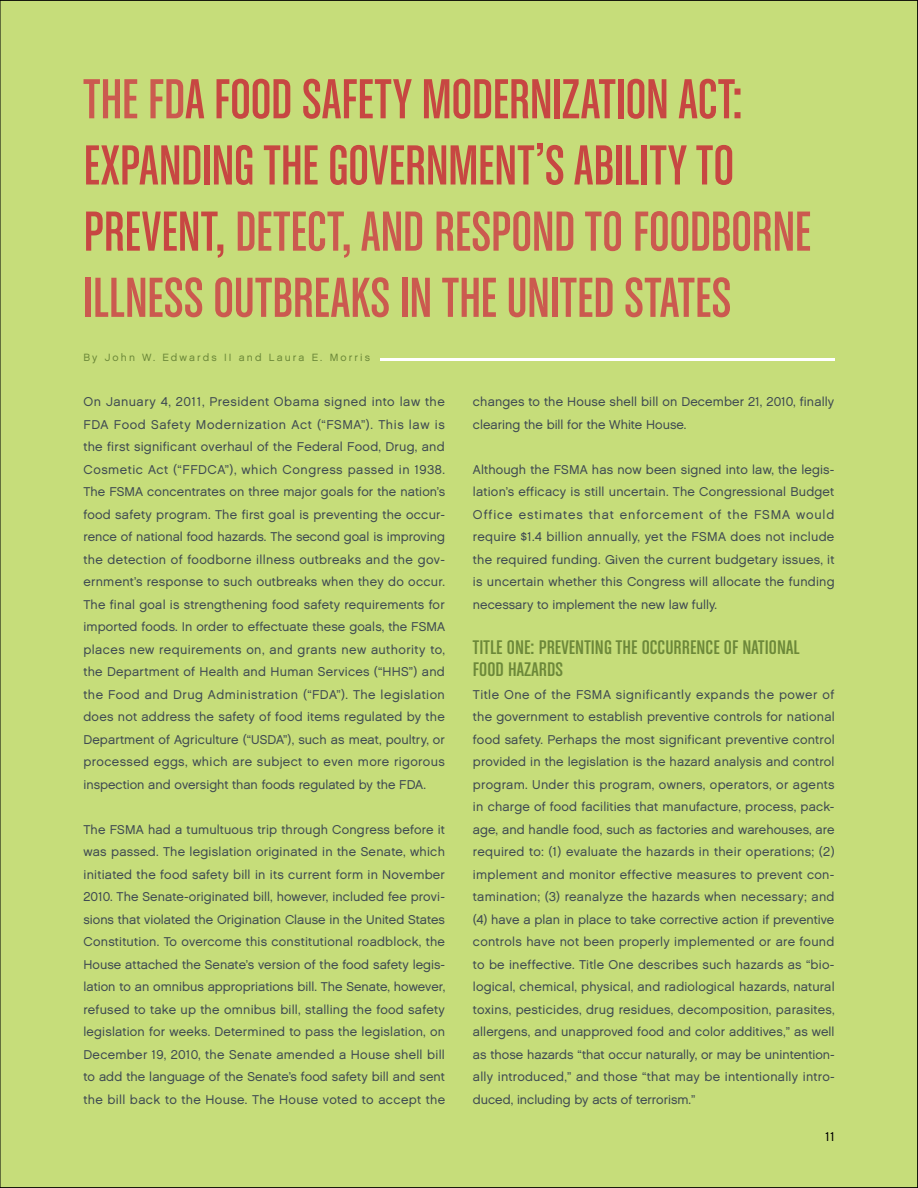
<style>
.page{position:relative;width:918px;height:1188px;background:#fff}
.page>*{position:absolute;margin:0;border:0;box-sizing:border-box;transform-origin:0 0}
.t1{font:60px/66.2px "Chalet Comprime Cologne Sixty";letter-spacing:.005em;color:#c74742}
.t2{font:60px "Chalet Comprime Cologne Sixty";letter-spacing:-.01em;color:#cb5a4f}
.t3{font:21px "Chalet Comprime Cologne Sixty";letter-spacing:.005em;color:#6c8839;scale:1.1 1}
.t4{font:12.75px/22.5px "Chalet London Nineteen Sixty";color:#3f4a52;text-align:justify}
.t5{font:12.75px "Chalet London Nineteen Sixty";color:#000}
.t6{font:10.5px "Chalet London Nineteen Sixty";letter-spacing:.2em;color:#6c8839}
.s1{color:#cb5a4f}
</style>
<div class="page">
<div style="left:1px;top:0;width:917px;height:1188px;background:#c6dd7a"></div>
<hr style="left:0;top:0;width:1px;height:1188px;background:#000">
<h1 class="t1" style="left:83px;top:65px;width:661px"><span class="s1">THE FD</span>A FOOD SAFETY MODERNIZATION ACT:<br>EXPANDING THE GOVERNMENT’S ABILITY TO<br>PREVENT, <span class="s1">DETECT, AND RESPOND TO FOODBOR</span></h1>
<h1 class="t2" style="left:772px;top:198px;width:37px">NE</h1>
<h1 class="t2" style="left:83px;top:264px;width:171px">ILLNESS OUTBREA</h1>
<h1 class="t2" style="left:350px;top:264px;width:313px">KS IN THE UNITED STATES</h1>
<p class="t6" style="left:84px;top:351px;width:288px">By John W. Edwards II and Laura E. Morris</p>
<p class="t4" style="left:83px;top:391px;width:363px">On January 4, 2011, President Obama signed into law the FDA Food Safety Modernization Act (“FSMA”). This law is the first significant overhaul of the Federal Food, Drug, and Cosmetic Act (“FFDCA”), which Congress passed in 1938.<br>The FSMA concentrates on three major goals for the nation’s food safety program. The first goal is preventing the occur&shy;rence of national food hazards. The second goal is improving the detection of foodborne illness outbreaks and the gov&shy;ernment’s response to such outbreaks when they do occur.<br>The final goal is strengthening food safety requirements for imported foods. In order to effectuate these goals, the FSMA places new requirements on, and grants new authority to, the Department of Health and Human Services (“HHS”) and the Food and Drug Administration (“FDA”). The legislation does not address the safety of food items regulated by the Department of Agriculture (“USDA”), such as meat, poultry, or processed eggs, which are subject to even more rigorous inspection and oversight than foods regulated by the FDA.</p>
<p class="t4" style="left:83px;top:818px;width:363px">The FSMA had a tumultuous trip through Congress before it was passed. The legislation originated in the Senate, which initiated the food safety bill in its current form in November 2010. The Senate-originated bill, however, included fee provi&shy;sions that violated the Origination Clause in the United States Constitution. To overcome this constitutional roadblock, the House attached the Senate’s version of the food safety legis&shy;lation to an omnibus appropriations bill. The Senate, however, refused to take up the omnibus bill, stalling the food safety legislation for weeks. Determined to pass the legislation, on December 19, 2010, the Senate amended a House shell bill to add the language of the Senate’s food safety bill and sent the bill back to the House. The House voted to accept the</p>
<p class="t4" style="left:473px;top:391px;width:363px">changes to the House shell bill on December 21, 2010, finally clearing the bill for the White House.</p>
<p class="t4" style="left:473px;top:458px;width:363px">Although the FSMA has now been signed into law, the legis&shy;lation’s efficacy is still uncertain. The Congressional Budget Office estimates that enforcement of the FSMA would require $1.4 billion annually, yet the FSMA does not include the required funding. Given the current budgetary issues, it is uncertain whether this Congress will allocate the funding necessary to implement the new law fully.</p>
<h2 class="t3" style="left:473px;top:635px;width:169px">TITLE ONE: PREVENTING THE OCCURRE</h2>
<h2 class="t3" style="left:697px;top:635px;width:49px">NCEOFNATIO</h2>
<h2 class="t3" style="left:777px;top:635px;width:16px">NAL</h2>
<h2 class="t3" style="left:473px;top:658px;width:62px">FOOD HAZARDS</h2>
<p class="t4" style="left:473px;top:683px;width:363px">Title One of the FSMA significantly expands the power of the government to establish preventive controls for national food safety. Perhaps the most significant preventive control provided in the legislation is the hazard analysis and control program. Under this program, owners, operators, or agents in charge of food facilities that manufacture, process, pack&shy;age, and handle food, such as factories and warehouses, are required to: (1) evaluate the hazards in their operations; (2) implement and monitor effective measures to prevent con&shy;tamination; (3) reanalyze the hazards when necessary; and (4) have a plan in place to take corrective action if preventive controls have not been properly implemented or are found to be ineffective. Title One describes such hazards as “bio&shy;logical, chemical, physical, and radiological hazards, natural toxins, pesticides, drug residues, decomposition, parasites, allergens, and unapproved food and color additives,” as well as those hazards “that occur naturally, or may be unintention&shy;ally introduced,” and those “that may be intentionally intro&shy;duced, including by acts of terrorism.”</p>
<p class="t5" style="left:825px;top:1129px;width:11px">11</p>
</div>
